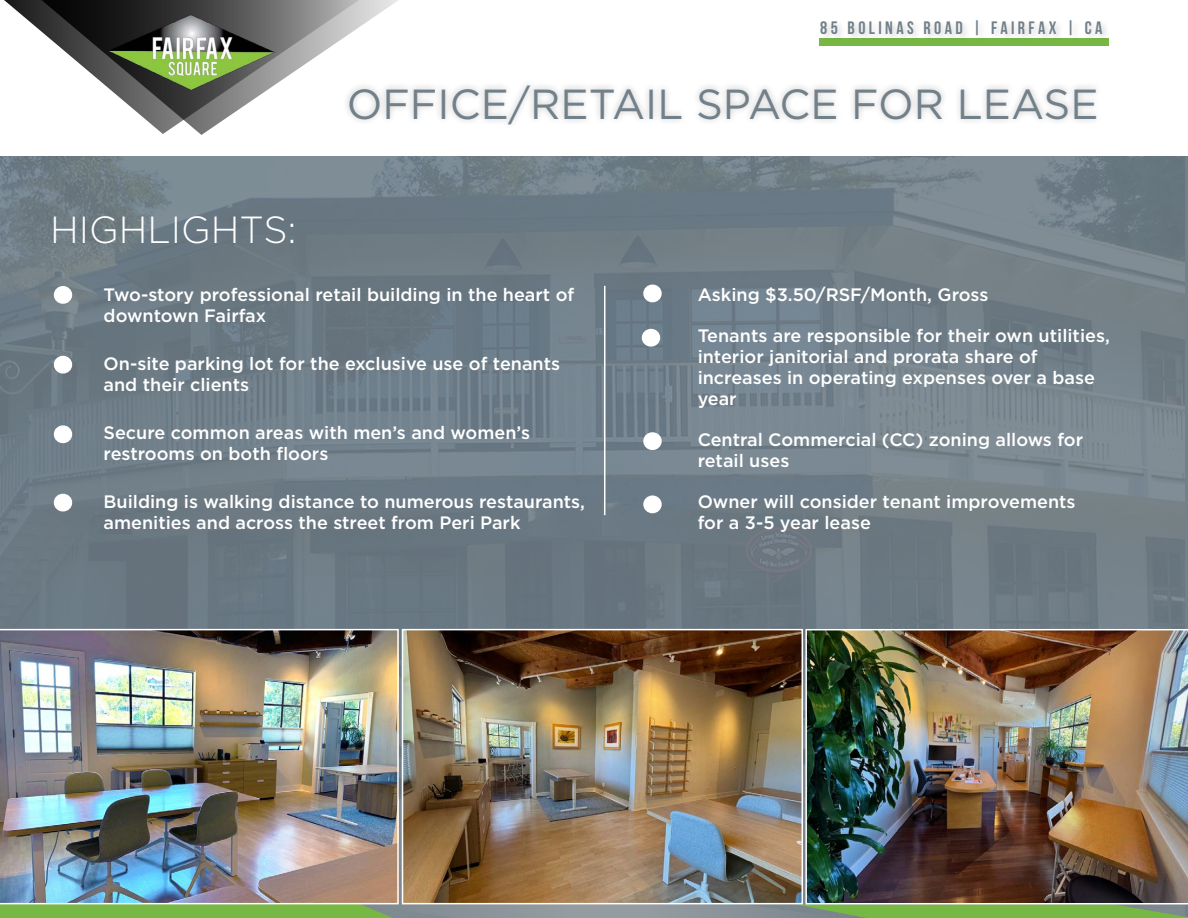
<style>
.page{position:relative;width:1188px;height:918px;background:#fff}
.page>*{position:absolute;margin:0;border:0;box-sizing:border-box;transform-origin:0 0}
.t1{font:42px "Gotham";color:#72808a}
.t2{font:300 37.8px "Gotham";color:#fff}
.t3{font:500 18px/21px "Gotham";color:#fff}
.t4{font:700 18px "Bebas Neue";letter-spacing:.19em;color:#72808a}
</style>
<div class="page">
<img style="left:0;top:157px;width:1185px;height:747px">
<hr style="left:604px;top:286px;width:1px;height:229px;background:#fff">
<svg style="left:0;top:904px;width:1188px;height:14px;background:#82aa6b"></svg>
<div style="left:54px;top:286px;width:18px;height:18px;border:9px solid #fff;border-radius:50%"></div>
<div style="left:54px;top:356px;width:18px;height:18px;border:9px solid #fff;border-radius:50%"></div>
<div style="left:54px;top:425px;width:18px;height:18px;border:9px solid #fff;border-radius:50%"></div>
<div style="left:54px;top:494px;width:18px;height:17px;border:9px solid #fff;border-radius:50%"></div>
<div style="left:643px;top:496px;width:19px;height:17px;border:9px solid #fff;border-radius:50%"></div>
<div style="left:643px;top:285px;width:19px;height:17px;border:9px solid #fff;border-radius:50%"></div>
<div style="left:642px;top:329px;width:18px;height:18px;border:9px solid #fff;border-radius:50%"></div>
<div style="left:643px;top:432px;width:19px;height:18px;border:9px solid #fff;border-radius:50%"></div>
<svg style="left:4px;top:0;width:394px;height:135px"></svg>
<img style="left:109px;top:0;width:165px;height:90px">
<div style="left:820px;top:38px;width:289px;height:7px;background:#77b743"></div>
<div style="left:819px;top:18px;width:292px;height:26px;background:#000;opacity:.16"></div>
<div style="left:342px;top:78px;width:761px;height:53px;background:#000;opacity:.25"></div>
<img style="left:0;top:629px;width:399px;height:275px">
<img style="left:405px;top:632px;width:395px;height:269px">
<div style="left:402px;top:629px;width:401px;height:275px;border:2px solid #fff"></div>
<img style="left:805px;top:629px;width:383px;height:275px">
<p class="t4" style="left:820px;top:18px;width:284px">85 BOLINAS ROAD | FAIRFAX | CA</p>
<h2 class="t2" style="left:50px;top:205px;width:248px">HIGHLIGHTS:</h2>
<h1 class="t1" style="left:347px;top:77px;width:753px">OFFICE/RETAIL SPACE FOR LEASE</h1>
<p class="t3" style="left:104px;top:283px;width:472px">Two-story professional retail building in the heart of downtown Fairfax</p>
<p class="t3" style="left:104px;top:353px;width:458px">On-site parking lot for the exclusive use of tenants and their clients</p>
<p class="t3" style="left:104px;top:422px;width:428px">Secure common areas with men’s and women’s restrooms on both floors</p>
<p class="t3" style="left:104px;top:491px;width:483px">Building is walking distance to numerous restaurants, amenities and across the street from Peri Park</p>
<p class="t3" style="left:698px;top:283px;width:292px">Asking $3.50/RSF/Month, Gross</p>
<p class="t3" style="left:698px;top:325px;width:414px">Tenants are responsible for their own utilities, interior janitorial and prorata share of increases in operating expenses over a base year</p>
<p class="t3" style="left:698px;top:429px;width:387px">Central Commercial (CC) zoning allows for retail uses</p>
<p class="t3" style="left:698px;top:491px;width:379px">Owner will consider tenant improvements for a 3-5 year lease</p>
</div>
